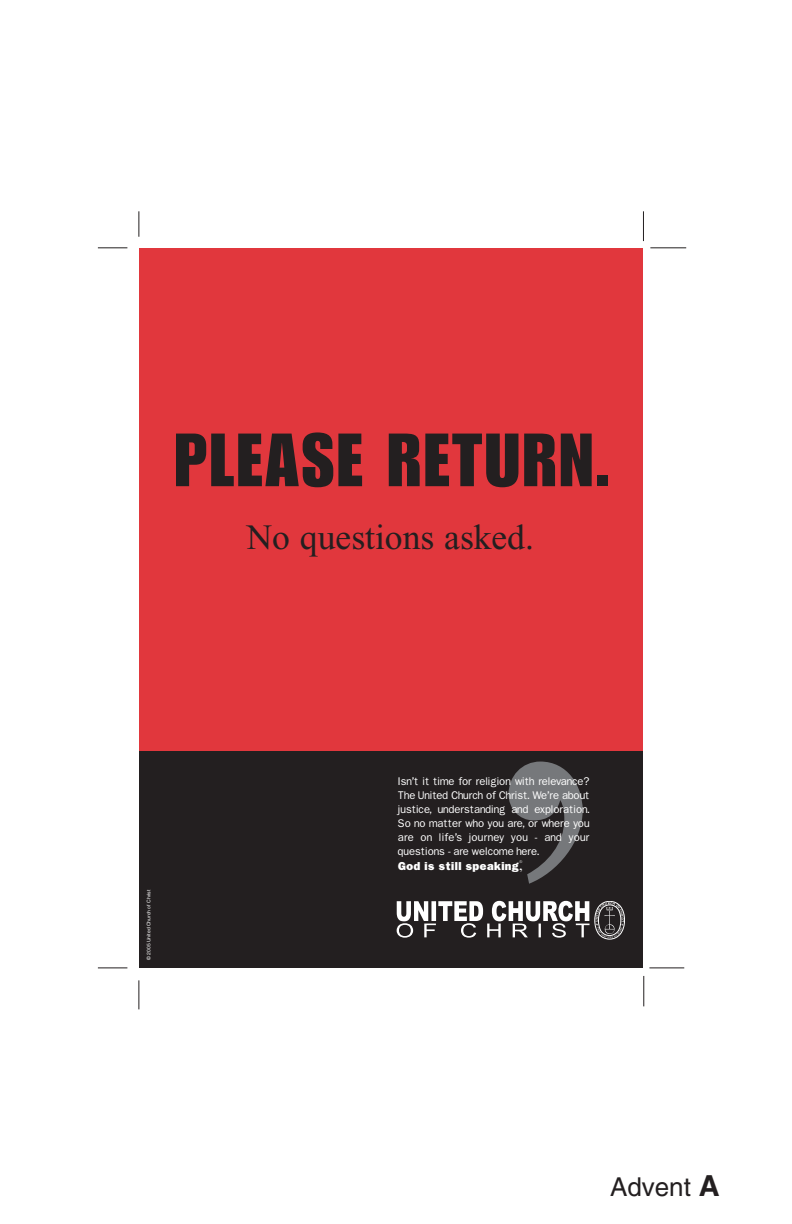
<style>
.page{position:relative;width:792px;height:1224px;background:#fff}
.page>*{position:absolute;margin:0;border:0;box-sizing:border-box;transform-origin:0 0}
.t1{font:700 374.6px "Bodoni";color:#76787b}
.t2{font:73.7px "Impact";letter-spacing:.035em;color:#231f20}
.t3{font:35.6px "Times New Roman";color:#231f20}
.t4{font:26px "Helvetica";color:#231f20}
.t5{font:800 9.8px "Franklin";color:#fff}
.t6{font:9.6px/14px "Franklin";color:#fff;text-align:justify}
.t7{font:5px "Helvetica";color:#fff}
.t8{font:4.8px "Courier";color:#fff}
.s1{font-family:"Bodoni";font-weight:700;font-size:10.9px}
.s2{font-weight:700;font-size:29px}
</style>
<div class="page">
<div style="left:139px;top:248px;width:504px;height:515px;background:#e1373d"></div>
<div style="left:139px;top:751px;width:504px;height:217px;background:#231f20"></div>
<svg style="left:397px;top:901px;width:228px;height:38px"></svg>
<svg style="left:98px;top:248px;width:29px;height:1px"></svg>
<svg style="left:98px;top:968px;width:29px;height:1px"></svg>
<hr style="left:650px;top:248px;width:36px;height:1px;background:#231f20">
<hr style="left:649px;top:968px;width:35px;height:1px;background:#231f20">
<svg style="left:139px;top:211px;width:1px;height:26px"></svg>
<hr style="left:643px;top:211px;width:1px;height:30px;background:#231f20">
<svg style="left:139px;top:980px;width:1px;height:29px"></svg>
<hr style="left:644px;top:976px;width:1px;height:30px;background:#231f20">
<h2 class="t2" style="left:174px;top:434px;width:439px">PLEASE RETURN.</h2>
<h3 class="t3" style="left:247px;top:524px;width:289px">No questions asked.</h3>
<p class="t7" style="left:147px;top:960px;width:72px;rotate:-90deg">© 2005 United Church of Christ</p>
<h1 class="t1" style="left:483px;top:762px;width:126px">’</h1>
<p class="t6" style="left:398px;top:775px;width:193px">Isn’t it time for religion with relevance?<br>The United Church of Christ. We’re about justice, understanding and exploration.<br>So no matter who you are, or where you are on life’s journey you - and your questions - are welcome here.</p>
<p class="t5" style="left:398px;top:862px;width:126px">God is still speaking<span class="s1">,</span></p>
<p class="t8" style="left:520px;top:860px;width:4px">®</p>
<h3 class="t4" style="left:610px;top:1178px;width:111px">Advent <span class="s2">A</span></h3>
</div>
